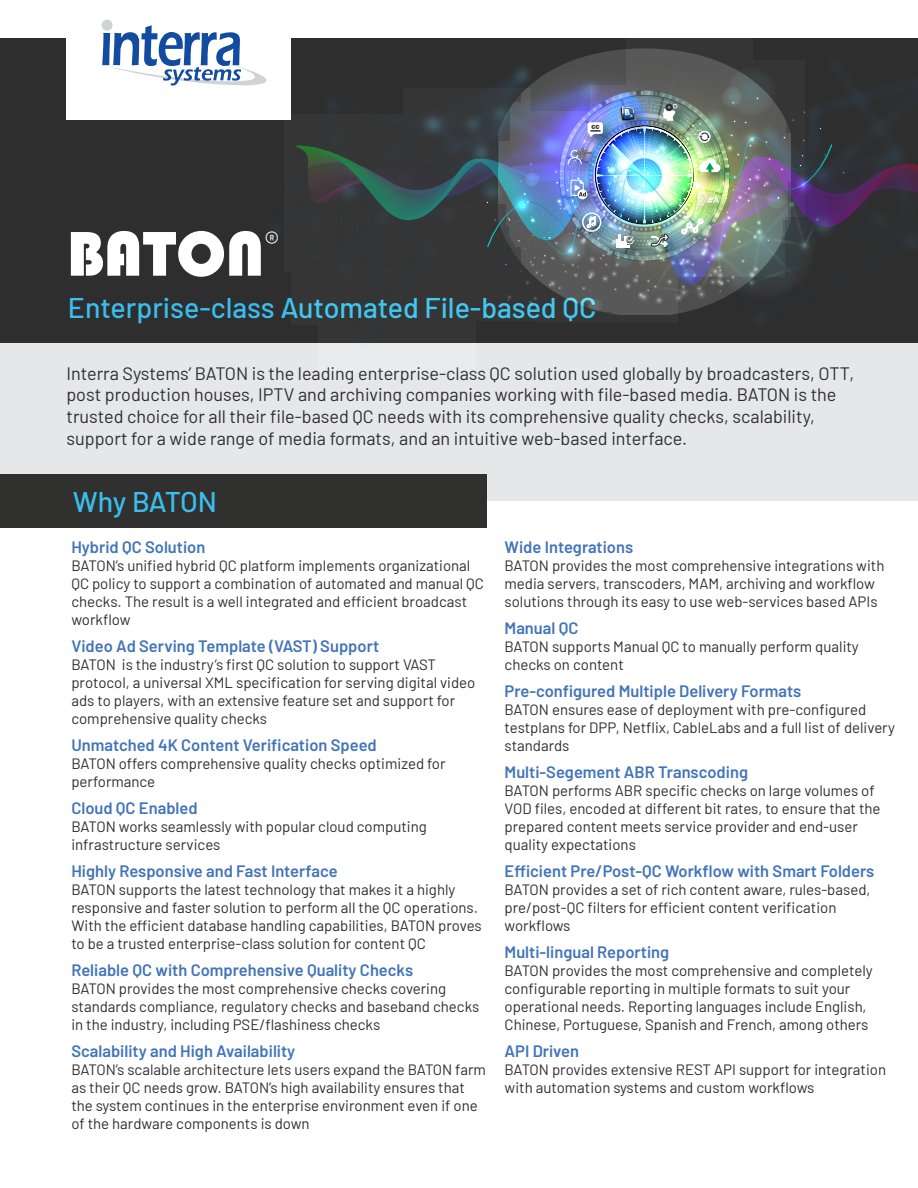
<style>
.page{position:relative;width:918px;height:1188px;background:#fff}
.page>*{position:absolute;margin:0;border:0;box-sizing:border-box;transform-origin:0 0}
.t1{font:65.55px "Bauhaus 93";color:#fff}
.t2{font:500 28.5px "Barlow";color:#3abeee}
.t3{font:500 28.5px "Barlow";letter-spacing:-.02em;color:#3abeee}
.t4{font:18px/21.6px "Barlow";color:#302d2f}
.t5{font:600 16.5px "Barlow";color:#4174b9}
.t6{font:600 16.5px "Barlow";color:#4274b8}
.t7{font:15px/18px "Barlow";color:#302d2f}
</style>
<div class="page">
<div style="left:0;top:38px;width:918px;height:305px;background:#2e2e2e"></div>
<div style="left:0;top:343px;width:918px;height:158px;background:#e6e7e8"></div>
<div style="left:0;top:474px;width:487px;height:53px;background:#30302f"></div>
<div style="left:66px;top:0;width:224px;height:119px;background:#fff"></div>
<div style="left:102px;top:20px;width:11px;height:11px;background:#d0d2d3;border-radius:50%"></div>
<svg style="left:102px;top:25px;width:110px;height:61px"></svg>
<img style="left:212px;top:32px;width:157px;height:305px">
<img style="left:307px;top:48px;width:611px;height:269px">
<h1 class="t1" style="left:66px;top:217px;width:214px">BATON<sup>®</sup></h1>
<h2 class="t2" style="left:68px;top:287px;width:530px">Enterprise-class Automated File-based QC</h2>
<p class="t4" style="left:66px;top:361px;width:789px">Interra Systems’ BATON is the leading enterprise-class QC solution used globally by broadcasters, OTT, post production houses, IPTV and archiving companies working with file-based media. BATON is the trusted choice for all their file-based QC needs with its comprehensive quality checks, scalability, support for a wide range of media formats, and an intuitive web-based interface.</p>
<h2 class="t3" style="left:73px;top:481px;width:146px">Why BATON</h2>
<p class="t6" style="left:71px;top:535px;width:136px">Hybrid QC Solution</p>
<p class="t7" style="left:71px;top:555px;width:414px">BATON’s unified hybrid QC platform implements organizational QC policy to support a combination of automated and manual QC checks. The result is a well integrated and efficient broadcast workflow</p>
<p class="t6" style="left:71px;top:634px;width:309px">Video Ad Serving Template (VAST) Support</p>
<p class="t7" style="left:71px;top:654px;width:406px">BATON is the industry’s first QC solution to support VAST protocol, a universal XML specification for serving digital video ads to players, with an extensive feature set and support for comprehensive quality checks</p>
<p class="t6" style="left:71px;top:733px;width:307px">Unmatched 4K Content Verification Speed</p>
<p class="t7" style="left:71px;top:753px;width:376px">BATON offers comprehensive quality checks optimized for performance</p>
<p class="t6" style="left:71px;top:796px;width:128px">Cloud QC Enabled</p>
<p class="t7" style="left:71px;top:816px;width:357px">BATON works seamlessly with popular cloud computing infrastructure services</p>
<p class="t6" style="left:71px;top:859px;width:268px">Highly Responsive and Fast Interface</p>
<p class="t7" style="left:71px;top:879px;width:412px">BATON supports the latest technology that makes it a highly responsive and faster solution to perform all the QC operations.<br>With the efficient database handling capabilities, BATON proves to be a trusted enterprise-class solution for content QC</p>
<p class="t5" style="left:71px;top:958px;width:343px">Reliable QC with Comprehensive Quality Checks</p>
<p class="t7" style="left:71px;top:978px;width:410px">BATON provides the most comprehensive checks covering standards compliance, regulatory checks and baseband checks in the industry, including PSE/flashiness checks</p>
<p class="t5" style="left:71px;top:1039px;width:226px">Scalability and High Availability</p>
<p class="t7" style="left:71px;top:1059px;width:416px">BATON’s scalable architecture lets users expand the BATON farm as their QC needs grow. BATON’s high availability ensures that the system continues in the enterprise environment even if one of the hardware components is down</p>
<p class="t5" style="left:505px;top:535px;width:130px">Wide Integrations</p>
<p class="t7" style="left:505px;top:555px;width:381px">BATON provides the most comprehensive integrations with media servers, transcoders, MAM, archiving and workflow solutions through its easy to use web-services based APIs</p>
<p class="t5" style="left:505px;top:616px;width:75px">Manual QC</p>
<p class="t7" style="left:505px;top:636px;width:356px">BATON supports Manual QC to manually perform quality checks on content</p>
<p class="t5" style="left:505px;top:679px;width:298px">Pre-configured Multiple Delivery Formats</p>
<p class="t7" style="left:505px;top:699px;width:392px">BATON ensures ease of deployment with pre-configured testplans for DPP, Netflix, CableLabs and a full list of delivery standards</p>
<p class="t5" style="left:505px;top:760px;width:245px">Multi-Segement ABR Transcoding</p>
<p class="t7" style="left:505px;top:780px;width:377px">BATON performs ABR specific checks on large volumes of VOD files, encoded at different bit rates, to ensure that the prepared content meets service provider and end-user quality expectations</p>
<p class="t5" style="left:505px;top:859px;width:371px">Efficient Pre/Post-QC Workflow with Smart Folders</p>
<p class="t7" style="left:505px;top:879px;width:367px">BATON provides a set of rich content aware, rules-based, pre/post-QC filters for efficient content verification workflows</p>
<p class="t5" style="left:505px;top:940px;width:166px">Multi-lingual Reporting</p>
<p class="t7" style="left:505px;top:960px;width:370px">BATON provides the most comprehensive and completely configurable reporting in multiple formats to suit your operational needs. Reporting languages include English, Chinese, Portuguese, Spanish and French, among others</p>
<p class="t5" style="left:505px;top:1039px;width:76px">API Driven</p>
<p class="t7" style="left:505px;top:1059px;width:383px">BATON provides extensive REST API support for integration with automation systems and custom workflows</p>
</div>
